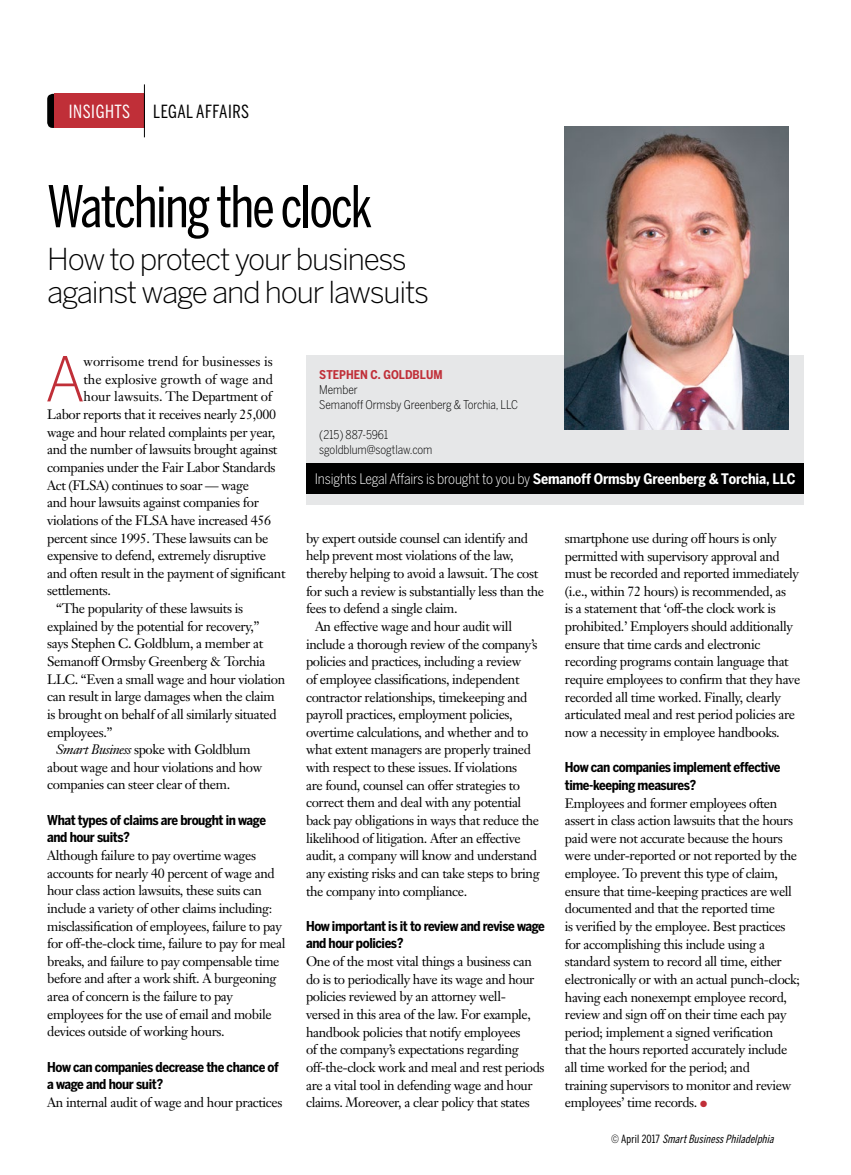
<style>
.page{position:relative;width:851px;height:1175px;background:#fff}
.page>*{position:absolute;margin:0;border:0;box-sizing:border-box;transform-origin:0 0}
.t1{font:300 61.2px "Benton Sans";color:#c02f38}
.t2{font:57px "Benton Sans Comp";letter-spacing:-.03em;color:#000}
.t3{font:300 30px/33px "Benton Sans";letter-spacing:-.04em;color:#000}
.t4{font:18px "Benton Sans Comp";letter-spacing:.03em;color:#000}
.t5{font:18px "Benton Sans Comp";letter-spacing:.03em;color:#fff}
.t6{font:300 14.4px "Benton Sans Cond";letter-spacing:-.01em;color:#fff}
.t7{font:13.5px/17.7px "Janson Text";letter-spacing:-.03em;color:#000}
.t8{font:700 13.5px/17.7px "Benton Sans Cond";letter-spacing:-.03em;color:#000}
.t9{font:13.5px "Janson Text";color:#000}
.t10{font:300 12px/15px "Benton Sans Cond";letter-spacing:-.005em;color:#000}
.t11{font:700 12px "Benton Sans Cond";color:#c02f38}
.t12{font:italic 11.25px "Benton Sans Comp";color:#000}
.s1{font-style:italic}
.s2{font-weight:700}
.s3{color:#c02f38}
.s4{font-family:"Benton Sans Cond";font-weight:300;font-style:normal}
.s5{font-style:normal}
</style>
<div class="page">
<div style="left:306px;top:355px;width:497px;height:150px;background:#e6e7e8"></div>
<img style="left:565px;top:127px;width:223px;height:302px">
<div style="left:306px;top:463px;width:497px;height:31px;background:#000"></div>
<svg style="left:47px;top:94px;width:8px;height:34px"></svg>
<div style="left:55px;top:94px;width:89px;height:34px;background:#c02f38"></div>
<hr style="left:144px;top:84px;width:1px;height:53px;background:#000">
<h3 class="t5" style="left:69px;top:101px;width:63px">insights</h3>
<h3 class="t4" style="left:153px;top:101px;width:98px">Legal Affairs</h3>
<h2 class="t2" style="left:47px;top:173px;width:326px">Watching the clock</h2>
<h3 class="t3" style="left:47px;top:242px;width:383px">How to protect your business against wage and hour lawsuits</h3>
<h1 class="t1" style="left:45px;top:343px;width:42px">A</h1>
<p class="t9" style="left:83px;top:353px;width:191px">worrisome trend for businesses is</p>
<p class="t9" style="left:83px;top:370px;width:191px">the explosive growth of wage and</p>
<p class="t7" style="left:83px;top:388px;width:190px">hour lawsuits. The Department of</p>
<p class="t7" style="left:47px;top:405px;width:230px">Labor reports that it receives nearly 25,000</p>
<p class="t7" style="left:47px;top:423px;width:230px">wage and hour related complaints per year,</p>
<p class="t7" style="left:47px;top:441px;width:232px">and the number of lawsuits brought against</p>
<p class="t7" style="left:47px;top:458px;width:230px">companies under the Fair Labor Standards</p>
<p class="t7" style="left:47px;top:476px;width:203px">Act (FLSA) continues to soar — wage</p>
<p class="t7" style="left:47px;top:493px;width:213px">and hour lawsuits against companies for</p>
<p class="t7" style="left:47px;top:511px;width:225px">violations of the FLSA have increased 456</p>
<p class="t7" style="left:47px;top:529px;width:223px">percent since 1995. These lawsuits can be</p>
<p class="t7" style="left:47px;top:546px;width:220px">expensive to defend, extremely disruptive</p>
<p class="t7" style="left:47px;top:564px;width:240px">and often result in the payment of significant</p>
<p class="t7" style="left:47px;top:582px;width:65px">settlements.</p>
<p class="t7" style="left:56px;top:599px;width:188px">“The popularity of these lawsuits is</p>
<p class="t7" style="left:47px;top:617px;width:214px">explained by the potential for recovery,”</p>
<p class="t7" style="left:47px;top:634px;width:217px">says Stephen C. Goldblum, a member at</p>
<p class="t7" style="left:47px;top:652px;width:220px">Semanoff Ormsby Greenberg &amp; Torchia</p>
<p class="t7" style="left:47px;top:670px;width:239px">LLC. “Even a small wage and hour violation</p>
<p class="t7" style="left:47px;top:687px;width:229px">can result in large damages when the claim</p>
<p class="t7" style="left:47px;top:705px;width:231px">is brought on behalf of all similarly situated</p>
<p class="t7" style="left:47px;top:723px;width:67px">employees.”</p>
<p class="t7" style="left:56px;top:740px;width:196px"><span class="s1">Smart Business</span> spoke with Goldblum</p>
<p class="t7" style="left:47px;top:758px;width:217px">about wage and hour violations and how</p>
<p class="t7" style="left:47px;top:776px;width:184px">companies can steer clear of them.</p>
<p class="t8" style="left:47px;top:811px;width:220px">What types of claims are brought in wage and hour suits?</p>
<p class="t7" style="left:47px;top:846px;width:240px">Although failure to pay overtime wages accounts for nearly 40 percent of wage and hour class action lawsuits, these suits can include a variety of other claims including: misclassification of employees, failure to pay for off-the-clock time, failure to pay for meal breaks, and failure to pay compensable time before and after a work shift. A burgeoning area of concern is the failure to pay employees for the use of email and mobile devices outside of working hours.</p>
<p class="t8" style="left:47px;top:1057px;width:233px">How can companies decrease the chance of a wage and hour suit?</p>
<p class="t7" style="left:47px;top:1093px;width:237px">An internal audit of wage and hour practices</p>
<p class="t11" style="left:319px;top:367px;width:125px">Stephen C. Goldblum</p>
<p class="t10" style="left:319px;top:382px;width:200px">Member<br>Semanoff Ormsby Greenberg &amp; Torchia, LLC</p>
<p class="t10" style="left:319px;top:427px;width:115px">(215) 887-5961 sgoldblum@sogtlaw.com</p>
<p class="t6" style="left:315px;top:470px;width:482px">Insights Legal Affairs is brought to you by <span class="s2">Semanoff Ormsby Greenberg &amp; Torchia, LLC</span></p>
<p class="t7" style="left:306px;top:529px;width:223px">by expert outside counsel can identify and</p>
<p class="t7" style="left:306px;top:547px;width:209px">help prevent most violations of the law,</p>
<p class="t7" style="left:306px;top:564px;width:234px">thereby helping to avoid a lawsuit. The cost</p>
<p class="t7" style="left:306px;top:582px;width:239px">for such a review is substantially less than the</p>
<p class="t7" style="left:306px;top:599px;width:153px">fees to defend a single claim.</p>
<p class="t7" style="left:315px;top:617px;width:198px">An effective wage and hour audit will</p>
<p class="t7" style="left:306px;top:635px;width:233px">include a thorough review of the company’s</p>
<p class="t7" style="left:306px;top:652px;width:217px">policies and practices, including a review</p>
<p class="t7" style="left:306px;top:670px;width:215px">of employee classifications, independent</p>
<p class="t7" style="left:306px;top:688px;width:223px">contractor relationships, timekeeping and</p>
<p class="t7" style="left:306px;top:705px;width:208px">payroll practices, employment policies,</p>
<p class="t7" style="left:306px;top:723px;width:224px">overtime calculations, and whether and to</p>
<p class="t7" style="left:306px;top:740px;width:226px">what extent managers are properly trained</p>
<p class="t7" style="left:306px;top:758px;width:212px">with respect to these issues. If violations</p>
<p class="t7" style="left:306px;top:776px;width:215px">are found, counsel can offer strategies to</p>
<p class="t7" style="left:306px;top:793px;width:217px">correct them and deal with any potential</p>
<p class="t7" style="left:306px;top:811px;width:235px">back pay obligations in ways that reduce the</p>
<p class="t7" style="left:306px;top:829px;width:216px">likelihood of litigation. After an effective</p>
<p class="t7" style="left:306px;top:846px;width:233px">audit, a company will know and understand</p>
<p class="t7" style="left:306px;top:864px;width:235px">any existing risks and can take steps to bring</p>
<p class="t7" style="left:306px;top:882px;width:163px">the company into compliance.</p>
<p class="t8" style="left:306px;top:917px;width:240px">How important is it to review and revise wage and hour policies?</p>
<p class="t7" style="left:306px;top:952px;width:240px">One of the most vital things a business can do is to periodically have its wage and hour policies reviewed by an attorney well-<br>versed in this area of the law. For example, handbook policies that notify employees<br>of the company’s expectations regarding off-the-clock work and meal and rest periods are a vital tool in defending wage and hour claims. Moreover, a clear policy that states</p>
<p class="t7" style="left:565px;top:529px;width:237px">smartphone use during off hours is only permitted with supervisory approval and must be recorded and reported immediately (i.e., within 72 hours) is recommended, as<br>is a statement that ‘off-the clock work is prohibited.’ Employers should additionally ensure that time cards and electronic recording programs contain language that require employees to confirm that they have recorded all time worked. Finally, clearly articulated meal and rest period policies are now a necessity in employee handbooks.</p>
<p class="t8" style="left:565px;top:758px;width:217px">How can companies implement effective time-keeping measures?</p>
<p class="t7" style="left:565px;top:794px;width:236px">Employees and former employees often assert in class action lawsuits that the hours paid were not accurate because the hours were under-reported or not reported by the employee. To prevent this type of claim, ensure that time-keeping practices are well documented and that the reported time<br>is verified by the employee. Best practices for accomplishing this include using a standard system to record all time, either electronically or with an actual punch-clock; having each nonexempt employee record, review and sign off on their time each pay period; implement a signed verification<br>that the hours reported accurately include all time worked for the period; and<br>training supervisors to monitor and review employees’ time records. <span class="s3">●</span></p>
<p class="t12" style="left:611px;top:1132px;width:167px"><span class="s4">©</span> <span class="s5">A p r i l 2 0 1 7</span> SmartBusinessPhiladelphia</p>
</div>
